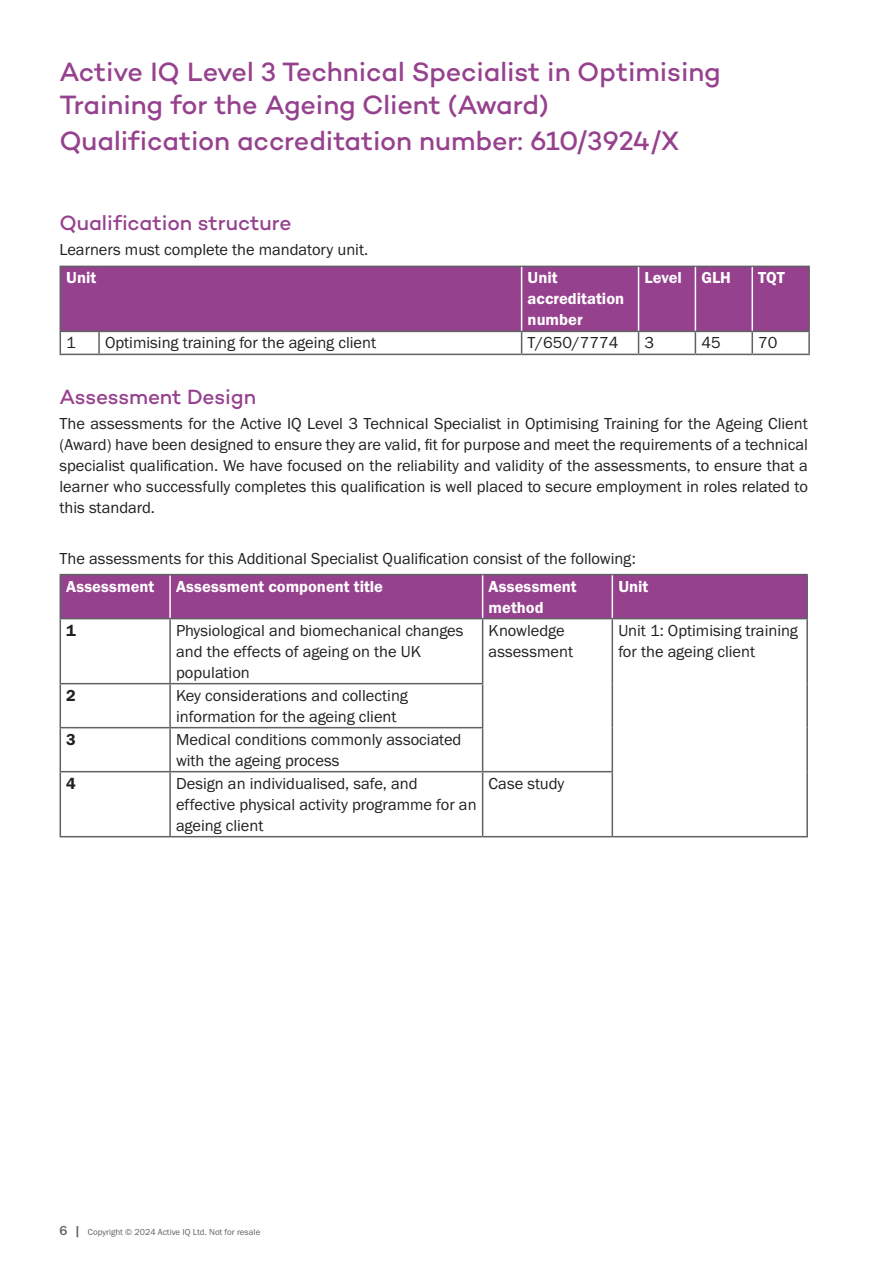
<style>
.page{position:relative;width:893px;height:1263px;background:#fff}
.page>*{position:absolute;margin:0;border:0;box-sizing:border-box;transform-origin:0 0}
.Unit_Title_Purple_18pt_TOC{font:500 27px/32.4px "Campton";letter-spacing:-.005em;color:#96418e}
.Sub_Head_Purple_14pt_TOC{font:500 27px "Campton";letter-spacing:-.005em;color:#96418e}
.Sub_Head_Purple_14pt_TOC-2{font:500 21px "Campton";letter-spacing:-.005em;color:#96418e}
.Body{font:16.5px/21px "Franklin Gothic URW Boo";color:#231f20}
.Table_head{font:16.5px/21px "Franklin Gothic URW Dem";color:#fff}
.Body_bold{font:16.5px "Franklin Gothic URW Dem";color:#231f20}
.t1{font:9px "Franklin Gothic URW Boo";color:#616164}
.s1{font-size:21px;color:#fff}
.s2{font-family:"Franklin Gothic URW";font-weight:500;font-size:13.5px}
</style>
<div class="page">
<div style="left:61px;top:267px;width:747px;height:64px;background:#96418e"></div>
<hr style="left:60px;top:266px;width:39px;height:1px;background:#616164">
<hr style="left:60px;top:267px;width:1px;height:64px;background:#616164">
<hr style="left:99px;top:266px;width:423px;height:1px;background:#616164">
<hr style="left:522px;top:266px;width:117px;height:1px;background:#616164">
<hr style="left:639px;top:266px;width:56px;height:1px;background:#616164">
<hr style="left:695px;top:266px;width:57px;height:1px;background:#616164">
<hr style="left:752px;top:266px;width:58px;height:1px;background:#616164">
<hr style="left:60px;top:331px;width:39px;height:1px;background:#616164">
<svg style="left:60px;top:332px;width:1px;height:22px"></svg>
<hr style="left:99px;top:331px;width:423px;height:1px;background:#616164">
<hr style="left:98px;top:332px;width:2px;height:22px;background:#616164">
<hr style="left:522px;top:331px;width:117px;height:1px;background:#616164">
<svg style="left:521px;top:332px;width:1px;height:22px"></svg>
<hr style="left:639px;top:331px;width:56px;height:1px;background:#616164">
<svg style="left:638px;top:332px;width:1px;height:22px"></svg>
<hr style="left:695px;top:331px;width:57px;height:1px;background:#616164">
<svg style="left:695px;top:332px;width:1px;height:22px"></svg>
<hr style="left:752px;top:331px;width:58px;height:1px;background:#616164">
<hr style="left:751px;top:332px;width:2px;height:22px;background:#616164">
<hr style="left:808px;top:332px;width:2px;height:22px;background:#616164">
<hr style="left:60px;top:354px;width:39px;height:1px;background:#616164">
<hr style="left:99px;top:354px;width:423px;height:1px;background:#616164">
<hr style="left:522px;top:354px;width:117px;height:1px;background:#616164">
<hr style="left:639px;top:354px;width:56px;height:1px;background:#616164">
<hr style="left:695px;top:354px;width:57px;height:1px;background:#616164">
<hr style="left:752px;top:354px;width:58px;height:1px;background:#616164">
<hr style="left:521px;top:267px;width:1px;height:64px;background:#fff">
<hr style="left:638px;top:267px;width:1px;height:64px;background:#fff">
<hr style="left:695px;top:267px;width:1px;height:64px;background:#fff">
<hr style="left:751px;top:267px;width:2px;height:64px;background:#fff">
<hr style="left:808px;top:267px;width:2px;height:64px;background:#616164">
<div style="left:61px;top:575px;width:745px;height:43px;background:#96418e"></div>
<hr style="left:169px;top:575px;width:2px;height:43px;background:#fff">
<hr style="left:60px;top:574px;width:110px;height:1px;background:#616164">
<hr style="left:60px;top:575px;width:1px;height:43px;background:#616164">
<hr style="left:170px;top:574px;width:313px;height:1px;background:#616164">
<hr style="left:483px;top:574px;width:129px;height:1px;background:#616164">
<hr style="left:612px;top:574px;width:196px;height:1px;background:#616164">
<hr style="left:60px;top:618px;width:110px;height:1px;background:#616164">
<hr style="left:60px;top:619px;width:1px;height:64px;background:#616164">
<hr style="left:170px;top:618px;width:313px;height:1px;background:#616164">
<hr style="left:169px;top:619px;width:2px;height:64px;background:#616164">
<hr style="left:483px;top:618px;width:129px;height:1px;background:#616164">
<hr style="left:482px;top:619px;width:1px;height:64px;background:#616164">
<hr style="left:612px;top:618px;width:196px;height:1px;background:#616164">
<hr style="left:612px;top:619px;width:1px;height:65px;background:#616164">
<hr style="left:806px;top:619px;width:2px;height:65px;background:#616164">
<hr style="left:60px;top:683px;width:110px;height:1px;background:#616164">
<hr style="left:60px;top:684px;width:1px;height:43px;background:#616164">
<hr style="left:170px;top:683px;width:313px;height:1px;background:#616164">
<hr style="left:169px;top:684px;width:2px;height:43px;background:#616164">
<hr style="left:482px;top:684px;width:1px;height:43px;background:#616164">
<hr style="left:612px;top:684px;width:1px;height:44px;background:#616164">
<hr style="left:806px;top:684px;width:2px;height:44px;background:#616164">
<hr style="left:60px;top:727px;width:110px;height:1px;background:#616164">
<hr style="left:60px;top:728px;width:1px;height:43px;background:#616164">
<hr style="left:170px;top:727px;width:313px;height:1px;background:#616164">
<hr style="left:169px;top:728px;width:2px;height:43px;background:#616164">
<hr style="left:482px;top:728px;width:1px;height:43px;background:#616164">
<hr style="left:612px;top:728px;width:1px;height:43px;background:#616164">
<hr style="left:806px;top:728px;width:2px;height:44px;background:#616164">
<hr style="left:60px;top:771px;width:110px;height:1px;background:#616164">
<hr style="left:60px;top:772px;width:1px;height:64px;background:#616164">
<hr style="left:170px;top:771px;width:313px;height:1px;background:#616164">
<hr style="left:169px;top:772px;width:2px;height:64px;background:#616164">
<hr style="left:483px;top:771px;width:130px;height:1px;background:#616164">
<hr style="left:482px;top:772px;width:1px;height:64px;background:#616164">
<hr style="left:612px;top:772px;width:1px;height:64px;background:#616164">
<hr style="left:806px;top:772px;width:2px;height:64px;background:#616164">
<hr style="left:60px;top:836px;width:110px;height:1px;background:#616164">
<hr style="left:170px;top:836px;width:313px;height:1px;background:#616164">
<hr style="left:483px;top:836px;width:129px;height:1px;background:#616164">
<hr style="left:612px;top:836px;width:196px;height:1px;background:#616164">
<hr style="left:482px;top:575px;width:1px;height:43px;background:#fff">
<hr style="left:612px;top:575px;width:1px;height:43px;background:#fff">
<hr style="left:806px;top:575px;width:2px;height:43px;background:#616164">
<p class="Unit_Title_Purple_18pt_TOC" style="left:60px;top:55px;width:663px">Active IQ Level 3 Technical Specialist in Optimising<br>Training for the Ageing Client (Award)</p>
<p class="Sub_Head_Purple_14pt_TOC" style="left:60px;top:124px;width:744px">Qualification accreditation number: 610/3924/X <span class="s1">ualification</span></p>
<p class="Sub_Head_Purple_14pt_TOC-2" style="left:60px;top:210px;width:233px">Qualification structure</p>
<p class="Body" style="left:60px;top:239px;width:310px">Learners must complete the mandatory unit.</p>
<p class="Table_head" style="left:66px;top:267px;width:31px">Unit</p>
<p class="Table_head" style="left:528px;top:267px;width:98px">Unit accreditation number</p>
<p class="Table_head" style="left:645px;top:267px;width:39px">Level</p>
<p class="Table_head" style="left:701px;top:267px;width:31px">GLH</p>
<p class="Table_head" style="left:758px;top:267px;width:28px">TQT</p>
<p class="Body" style="left:66px;top:332px;width:11px">1</p>
<p class="Body" style="left:105px;top:332px;width:273px">Optimising training for the ageing client</p>
<p class="Body" style="left:528px;top:332px;width:92px">T/650/7774</p>
<p class="Body" style="left:645px;top:332px;width:11px">3</p>
<p class="Body" style="left:701px;top:332px;width:21px">45</p>
<p class="Body" style="left:758px;top:332px;width:21px">70</p>
<p class="Sub_Head_Purple_14pt_TOC-2" style="left:60px;top:383px;width:198px">Assessment Design</p>
<p class="Body" style="left:60px;top:413px;width:750px;text-align:justify">The assessments for the Active IQ Level 3 Technical Specialist in Optimising Training for the Ageing Client (Award) have been designed to ensure they are valid, fit for purpose and meet the requirements of a technical specialist qualification. We have focused on the reliability and validity of the assessments, to ensure that a learner who successfully completes this qualification is well placed to secure employment in roles related to this standard.</p>
<p class="Body" style="left:60px;top:547px;width:578px">The assessments for this Additional Specialist Qualification consist of the following:</p>
<p class="Table_head" style="left:66px;top:575px;width:90px">Assessment</p>
<p class="Table_head" style="left:176px;top:575px;width:208px">Assessment component title</p>
<p class="Table_head" style="left:489px;top:575px;width:90px">Assessment method</p>
<p class="Table_head" style="left:618px;top:575px;width:31px">Unit</p>
<p class="Body_bold" style="left:66px;top:620px;width:11px">1</p>
<p class="Body" style="left:176px;top:619px;width:289px">Physiological and biomechanical changes and the effects of ageing on the UK population</p>
<p class="Body" style="left:489px;top:619px;width:86px">Knowledge assessment</p>
<p class="Body" style="left:618px;top:619px;width:181px">Unit 1: Optimising training for the ageing client</p>
<p class="Body_bold" style="left:66px;top:685px;width:11px">2</p>
<p class="Body" style="left:176px;top:684px;width:233px">Key considerations and collecting information for the ageing client</p>
<p class="Body_bold" style="left:66px;top:729px;width:11px">3</p>
<p class="Body" style="left:176px;top:728px;width:287px">Medical conditions commonly associated with the ageing process</p>
<p class="Body_bold" style="left:66px;top:773px;width:11px">4</p>
<p class="Body" style="left:176px;top:772px;width:302px">Design an individualised, safe, and effective physical activity programme for an ageing client</p>
<p class="Body" style="left:489px;top:772px;width:77px">Case study</p>
<p class="t1" style="left:60px;top:1226px;width:202px"><span class="s2">6 |</span> Copyright © 2024 Active IQ Ltd. Not for resale</p>
</div>
